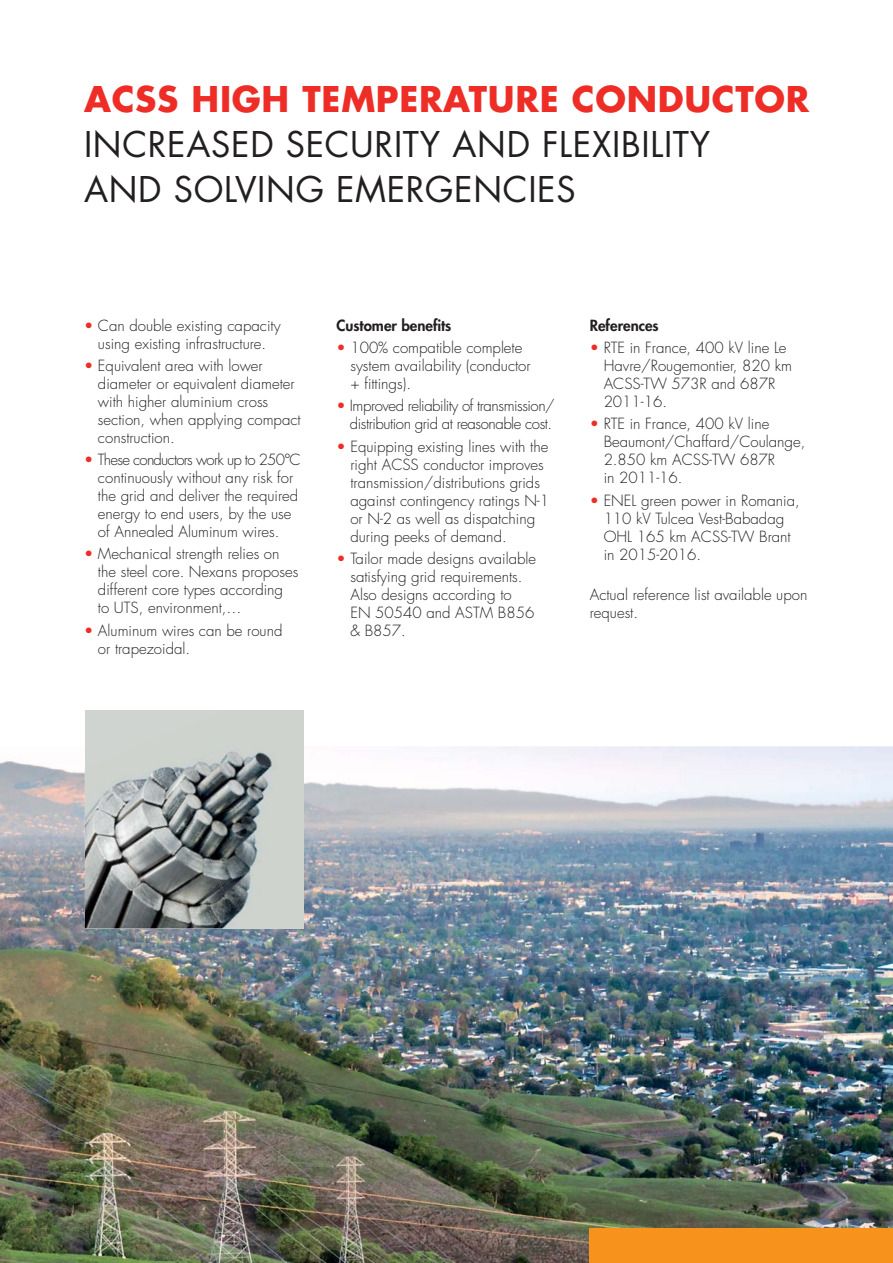
<style>
.page{position:relative;width:893px;height:1263px;background:#fff}
.page>*{position:absolute;margin:0;border:0;box-sizing:border-box;transform-origin:0 0}
.t1{font:34.5px/45px "Futura";letter-spacing:.02em;color:#231f20}
.t2{font:700 34.5px "Futura";letter-spacing:.02em;color:#ee2d27}
.t3{font:300 15px/18px "Futura";color:#231f20}
.t4{font:300 15px/18px "Futura";letter-spacing:-.03em;color:#231f20;text-align:right}
.t5{font:800 15px "Futura";color:#231f20}
.s1{color:#ee2d27}
</style>
<div class="page">
<img style="left:0;top:746px;width:892px;height:517px">
<div style="left:589px;top:1229px;width:303px;height:34px;background:#f7931d"></div>
<div style="left:85px;top:710px;width:218px;height:218px;background:#cfd4d1"></div>
<img style="left:85px;top:768px;width:75px;height:55px">
<img style="left:160px;top:751px;width:112px;height:72px">
<img style="left:85px;top:823px;width:110px;height:105px">
<img style="left:195px;top:778px;width:77px;height:100px">
<img style="left:181px;top:878px;width:71px;height:50px">
<h1 class="t2" style="left:84px;top:83px;width:726px">ACSS HIGH TEMPERATURE CONDUCTOR</h1>
<h1 class="t1" style="left:84px;top:124px;width:627px">INCREASED SECURITY AND FLEXIBILITY<br>AND SOLVING EMERGENCIES</h1>
<p class="t3" style="left:84px;top:317px;width:198px;text-align:center"><span class="s1">•</span> Can double existing capacity using existing infrastructure.</p>
<p class="t3" style="left:98px;top:358px;width:204px;text-indent:-14px"><span class="s1">•</span> Equivalent area with lower diameter or equivalent diameter with higher aluminium cross section, when applying compact construction.</p>
<p class="t3" style="left:98px;top:452px;width:204px;text-indent:-14px"><span class="s1">•</span> These conductors work up to 250°C continuously without any risk for the grid and deliver the required energy to end users, by the use of Annealed Aluminum wires.</p>
<p class="t3" style="left:98px;top:546px;width:202px;text-indent:-14px"><span class="s1">•</span> Mechanical strength relies on the steel core. Nexans proposes different core types according<br>to UTS, environment,…</p>
<p class="t3" style="left:98px;top:622px;width:186px;text-indent:-14px"><span class="s1">•</span> Aluminum wires can be round or trapezoidal.</p>
<p class="t5" style="left:336px;top:318px;width:116px">Customer benefits</p>
<p class="t3" style="left:350px;top:340px;width:182px;text-indent:-14px"><span class="s1">•</span> 100% compatible complete system availability (conductor + fittings).</p>
<p class="t4" style="left:336px;top:398px;width:220px"><span class="s1">•</span> Improved reliability of transmission/ distribution grid at reasonable cost.</p>
<p class="t3" style="left:350px;top:439px;width:200px;text-indent:-14px"><span class="s1">•</span> Equipping existing lines with the right ACSS conductor improves transmission/distributions grids against contingency ratings N-1 or N-2 as well as dispatching during peeks of demand.</p>
<p class="t3" style="left:350px;top:551px;width:187px;text-indent:-14px"><span class="s1">•</span> Tailor made designs available satisfying grid requirements.<br>Also designs according to<br>EN 50540 and ASTM B856 &amp; B857.</p>
<p class="t5" style="left:589px;top:318px;width:71px">References</p>
<p class="t3" style="left:603px;top:340px;width:190px;text-indent:-14px"><span class="s1">•</span> RTE in France, 400 kV line Le<br>Havre/Rougemontier, 820 km<br>ACSS-TW 573R and 687R<br>2011-16.</p>
<p class="t3" style="left:603px;top:416px;width:203px;text-indent:-14px"><span class="s1">•</span> RTE in France, 400 kV line<br>Beaumont/Chaffard/Coulange,<br>2.850 km ACSS-TW 687R<br>in 2011-16.</p>
<p class="t3" style="left:603px;top:493px;width:197px;text-indent:-14px"><span class="s1">•</span> ENEL green power in Romania,<br>110 kV Tulcea Vest-Babadag<br>OHL 165 km ACSS-TW Brant in 2015-2016.</p>
<p class="t3" style="left:589px;top:587px;width:219px">Actual reference list available upon request.</p>
</div>
